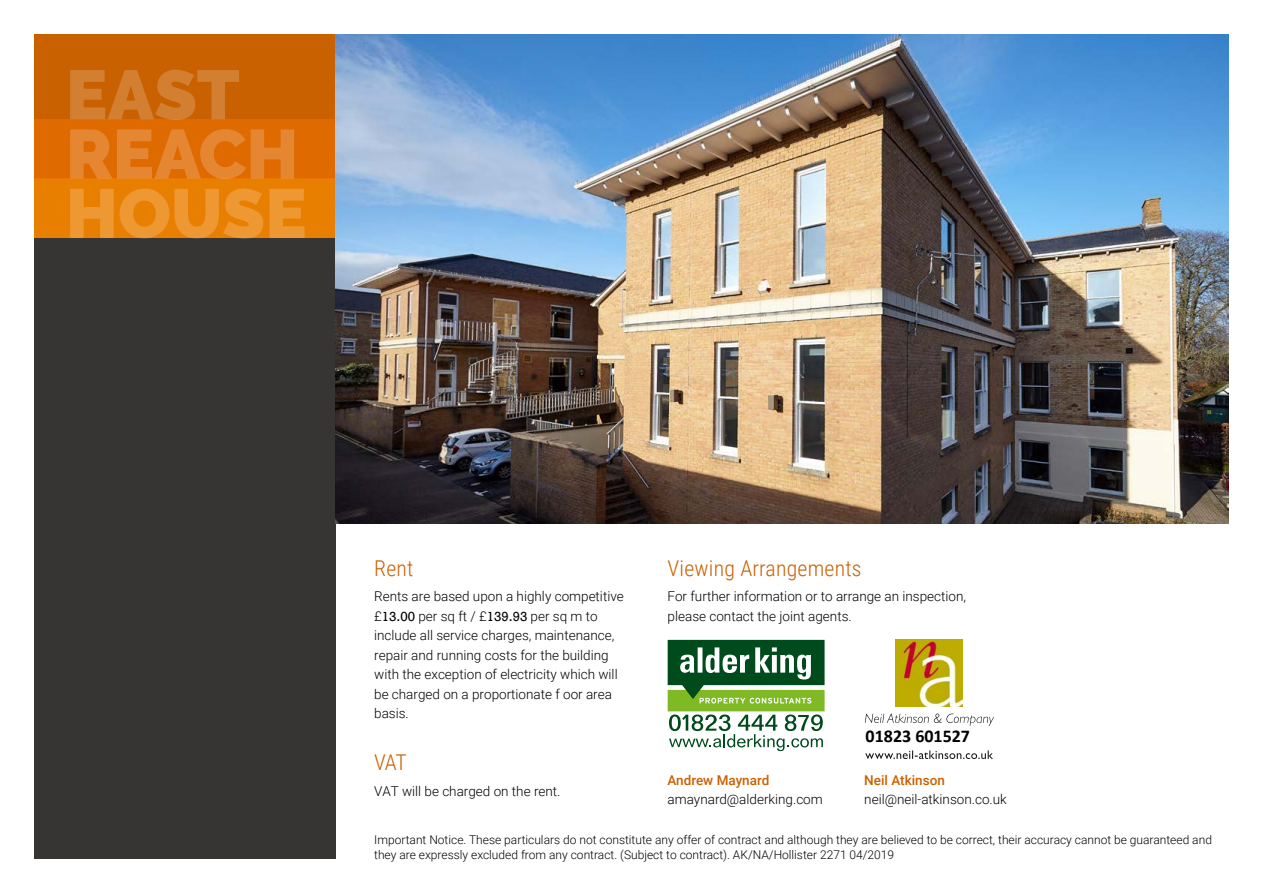
<style>
.page{position:relative;width:1263px;height:893px;background:#fff}
.page>*{position:absolute;margin:0;border:0;box-sizing:border-box;transform-origin:0 0}
.t1{font:300 21.75px "Roboto Condensed";letter-spacing:.01em;color:#c96100}
.t2{font:700 18px "Calibri";color:#000}
.t3{font:300 13.5px/19.5px "Roboto";color:#000}
.t4{font:500 13.5px "Roboto";color:#c96100}
.t5{font:300 12px/15px "Roboto";color:#000}
.s1{font-family:"Rockwell";font-weight:400}
</style>
<div class="page">
<div style="left:34px;top:34px;width:302px;height:204px;background:#c96100"></div>
<div style="left:34px;top:179px;width:302px;height:59px;background:#e97f00"></div>
<div style="left:34px;top:119px;width:302px;height:60px;background:#df6a00"></div>
<div style="left:34px;top:238px;width:302px;height:621px;background:#363533"></div>
<svg style="left:70px;top:188px;width:235px;height:51px"></svg>
<svg style="left:70px;top:129px;width:224px;height:50px"></svg>
<svg style="left:70px;top:70px;width:169px;height:50px"></svg>
<img style="left:336px;top:34px;width:893px;height:489px">
<svg style="left:667px;top:639px;width:158px;height:113px"></svg>
<svg style="left:668px;top:640px;width:156px;height:111px"></svg>
<img style="left:896px;top:640px;width:66px;height:66px">
<svg style="left:865px;top:750px;width:128px;height:9px"></svg>
<svg style="left:865px;top:714px;width:129px;height:12px"></svg>
<h1 class="t1" style="left:374px;top:553px;width:41px">Rent</h1>
<p class="t3" style="left:374px;top:586px;width:251px">Rents are based upon a highly competitive £<span class="s1">13.00</span> per sq ft / £<span class="s1">139.93</span> per sq m to include all service charges, maintenance, repair and running costs for the building with the exception of electricity which will be charged on a proportionate f oor area basis.</p>
<h1 class="t1" style="left:374px;top:747px;width:34px">VAT</h1>
<p class="t3" style="left:374px;top:781px;width:188px">VAT will be charged on the rent.</p>
<h1 class="t1" style="left:668px;top:553px;width:195px">Viewing Arrangements</h1>
<p class="t3" style="left:668px;top:586px;width:300px">For further information or to arrange an inspection, please contact the joint agents.</p>
<p class="t4" style="left:668px;top:770px;width:103px">Andrew Maynard</p>
<p class="t3" style="left:668px;top:789px;width:157px">amaynard@alderking.com</p>
<h2 class="t2" style="left:866px;top:724px;width:106px">01823 601527</h2>
<p class="t4" style="left:864px;top:770px;width:82px">Neil Atkinson</p>
<p class="t3" style="left:864px;top:789px;width:144px">neil@neil-atkinson.co.uk</p>
<p class="t5" style="left:374px;top:832px;width:839px">Important Notice. These particulars do not constitute any offer of contract and although they are believed to be correct, their accuracy cannot be guaranteed and they are expressly excluded from any contract. (Subject to contract). AK/NA/Hollister 2271 04/2019</p>
</div>
